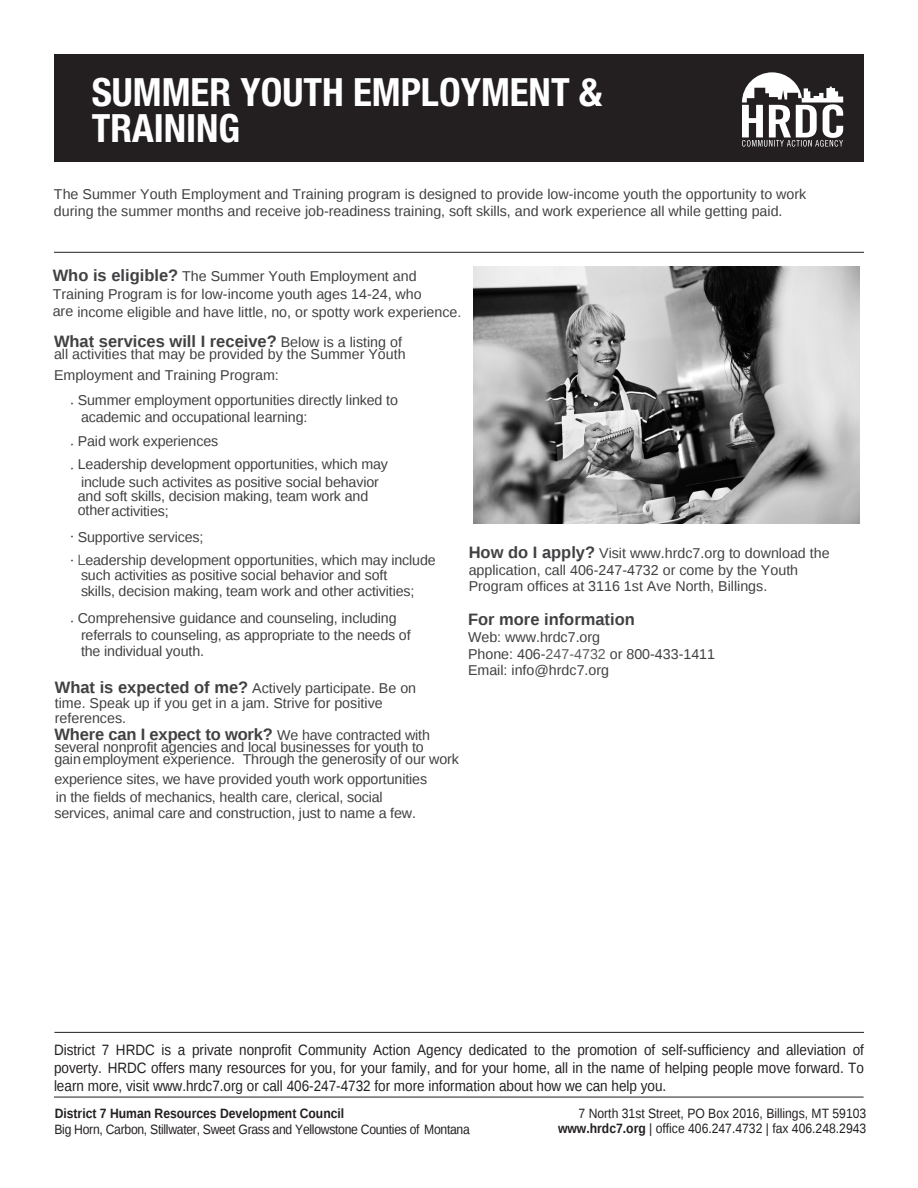
<style>
.page{position:relative;width:918px;height:1188px;background:#fff}
.page>*{position:absolute;margin:0;border:0;box-sizing:border-box;transform-origin:0 0}
.t1{font:700 condensed 39px/36px "Helvetica Neue LT Pro";color:#fff}
.t2{font:700 16.5px "Liberation Sans";color:#414042}
.t3{font:15px/18px "Liberation Sans";color:#231f20;text-align:justify;scale:.9 1}
.t4{font:14.25px/17.7px "Liberation Sans";letter-spacing:-.01em;color:#414042}
.t5{font:13.5px/15.5px "Liberation Sans";color:#231f20;text-align:right;scale:.9 1}
.t6{font:13.5px "Liberation Sans";letter-spacing:-.02em;color:#231f20;scale:.9 1}
.t7{font:700 13.5px "Liberation Sans";color:#231f20;scale:.9 1}
.s1{font-weight:700;font-size:16.5px}
.s2{font-style:inherit}
.s3{font-family:"Helvetica Neue LT Pro";font-weight:300}
.s4{font-weight:400;font-size:14.25px}
.s5{font-family:"Helvetica Neue";font-weight:300}
.s6{color:#5e5e5e}
.s7{font-weight:700}
</style>
<div class="page">
<div style="left:54px;top:54px;width:810px;height:108px;background:#231f20"></div>
<svg style="left:742px;top:72px;width:101px;height:75px"></svg>
<hr style="left:54px;top:1097px;width:810px;height:1px;background:#231f20">
<hr style="left:54px;top:1032px;width:810px;height:1px;background:#231f20">
<hr style="left:54px;top:252px;width:810px;height:1px;background:#231f20">
<img style="left:473px;top:267px;width:386px;height:257px">
<h1 class="t1" style="left:92px;top:75px;width:512px">SUMMER YOUTH EMPLOYMENT &amp;<br>TRAINING</h1>
<p class="t4" style="left:54px;top:186px;width:754px;line-height:17.1px">The Summer Youth Employment and Training program is designed to provide low-income youth the opportunity to work during the summer months and receive job-readiness training, soft skills, and work experience all while getting paid.</p>
<p class="t4" style="left:53px;top:268px;width:410px"><span class="s1">Who is eligible?</span> The Summer Youth Employment and<br>Training Program is for low-income youth ages 1<span class="s2">4</span>-24, who<br>are income eligible and have little, no, or spotty work experience<span class="s3">.</span></p>
<p class="t2" style="left:54px;top:330px;width:349px">What services will I receive? <span class="s4">Below is a listing of</span></p>
<p class="t4" style="left:54px;top:344px;width:353px;line-height:20.7px">all activities that may be provided by the Summer Youth<br>Employment and Training Program:</p>
<p class="t4" style="left:81px;top:392px;width:318px;line-height:17.1px;text-indent:-11px"><span class="s5">·</span> Summer employment opportunities directly linked to academic and occupational learning:</p>
<p class="t4" style="left:70px;top:429px;width:319px;line-height:23.9px"><span class="s5">·</span> Paid work experiences<br><span class="s5">·</span> Leadership development opportunities, which may</p>
<p class="t4" style="left:78px;top:475px;width:303px;line-height:14px">include such activites as positive social behavior and soft skills, decision making, team work and other</p>
<p class="t4" style="left:70px;top:499px;width:135px;line-height:25.3px;text-align:center">activities;<br><span class="s5">·</span> Sup<span class="s2">p</span>ortive services;</p>
<p class="t4" style="left:81px;top:554px;width:356px;line-height:14.5px;text-indent:-11px"><span class="s5">· L</span>eadership development opportunities, which may include such activities as positive social behavior and soft</p>
<p class="t4" style="left:70px;top:578px;width:346px;line-height:27px;text-indent:11px">skills, decision making, team work and other activities; <span class="s5">·</span> Comprehensive guidance and counseling, <span class="s2">including</span></p>
<p class="t4" style="left:81px;top:628px;width:331px;line-height:16.2px">referrals to counseling, as appropriate to the needs of the individual youth.</p>
<p class="t4" style="left:55px;top:681px;width:363px;line-height:15px"><span class="s1">What is expected of me?</span> Actively participate. Be on time. Speak up if you get in a jam. Strive for positive references.</p>
<p class="t2" style="left:54px;top:723px;width:377px">Where can I expect to work? <span class="s4">We have contracted with</span></p>
<p class="t4" style="left:54px;top:742px;width:406px;line-height:12.1px">several nonprofit agencies and local businesses for youth to<br>gain employment experience. Through the generosity of our work</p>
<p class="t4" style="left:54px;top:771px;width:374px;line-height:18.1px">experience sites, we have provided youth work opportunities in the fields of mechanics, health care, clerical, social</p>
<p class="t4" style="left:54px;top:805px;width:363px">services, animal care and construction, just to name a few.</p>
<p class="t4" style="left:469px;top:546px;width:362px;line-height:16.4px"><span class="s1">How do I apply?</span> Visit www.hrdc7.org to download the application, call 406-247-4732 or come by the Youth<br>Program offices at 3116 1st Ave North, Billings.</p>
<p class="t2" style="left:468px;top:608px;width:168px">For more information</p>
<p class="t4" style="left:468px;top:630px;width:249px;line-height:16.5px">Web: www.hrdc7.org<br>Phone: 406-<span class="s6">247-4732</span> or 800-433-1411<br>Email: info@hrdc7.org</p>
<p class="t3" style="left:54px;top:1042px;width:902px">District 7 HRDC is a private nonprofit Community Action Agency dedicated to the promotion of self-sufficiency and alleviation of poverty. HRDC offers many resources for you, for your family, and for your home, all in the name of helping people move forward. To learn more, visit www.hrdc7.org or call 406-247-4732 for more information about how we can help you.</p>
<p class="t7" style="left:55px;top:1104px;width:323px">District 7 Human Resources Development Council</p>
<p class="t6" style="left:54px;top:1122px;width:463px">Big Horn, Carbon, Stillwater, Sweet Grass and Yellowstone Counties of Montana</p>
<p class="t5" style="left:558px;top:1106px;width:344px">7 North 31st Street, PO Box 2016, Billings, MT 59103 <span class="s7">www.hrdc7.org</span> | office 406.247.4732 | fax 406.248.2943</p>
</div>
